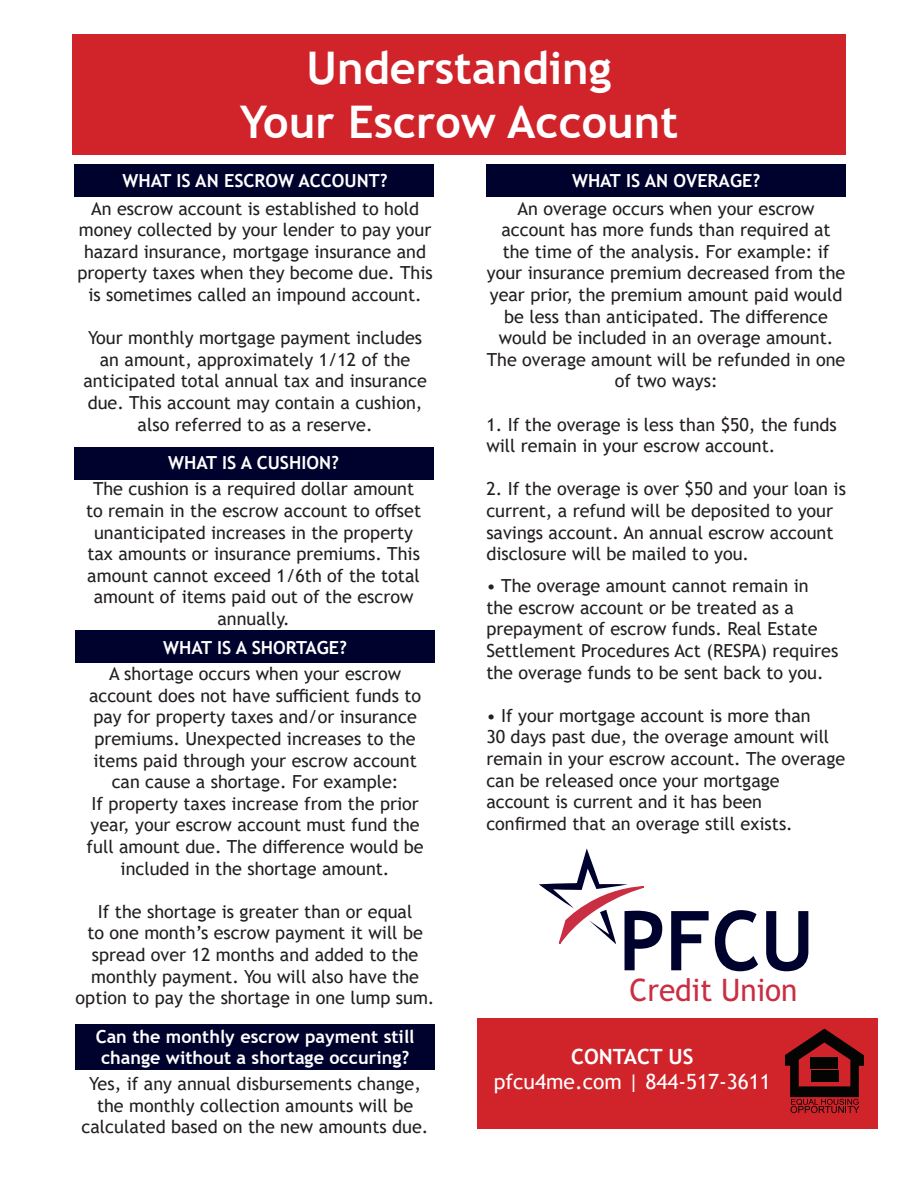
<style>
.page{position:relative;width:918px;height:1188px;background:#fff}
.page>*{position:absolute;margin:0;border:0;box-sizing:border-box;transform-origin:0 0}
.t1{font:700 82.8px "Trebuchet MS";color:#00022e;scale:.96 1}
.t2{font:700 45px "Trebuchet MS";color:#fff}
.t3{font:31.05px "Trebuchet MS";color:#ca2e42;scale:.96 1}
.t4{font:21px "Trebuchet MS";color:#fff}
.t5{font:700 21px "Trebuchet MS";color:#fff}
.t6{font:18px/21.6px "Trebuchet MS";color:#231f20;text-align:center}
.t7{font:700 18px/21.6px "Trebuchet MS";color:#fff}
</style>
<div class="page">
<div style="left:74px;top:447px;width:360px;height:33px;background:#00022e"></div>
<div style="left:74px;top:164px;width:360px;height:33px;background:#00022e"></div>
<div style="left:486px;top:164px;width:360px;height:33px;background:#00022e"></div>
<div style="left:75px;top:631px;width:360px;height:32px;background:#00022e"></div>
<div style="left:75px;top:1024px;width:360px;height:46px;background:#00022e"></div>
<div style="left:72px;top:34px;width:774px;height:121px;background:#d1232a"></div>
<div style="left:477px;top:1019px;width:401px;height:110px;background:#d1232a"></div>
<svg style="left:539px;top:848px;width:105px;height:97px"></svg>
<svg style="left:785px;top:1029px;width:79px;height:84px"></svg>
<p class="t2" style="left:307px;top:39px;width:306px">Understanding</p>
<p class="t2" style="left:240px;top:93px;width:440px">Your Escrow Account</p>
<p class="t7" style="left:123px;top:170px;width:267px">WHAT IS AN ESCROW ACCOUNT?</p>
<p class="t6" style="left:78px;top:197px;width:357px">An escrow account is established to hold money collected by your lender to pay your hazard insurance, mortgage insurance and property taxes when they become due. This is sometimes called an impound account.</p>
<p class="t6" style="left:88px;top:327px;width:336px">Your monthly mortgage payment includes</p>
<p class="t6" style="left:83px;top:349px;width:345px">an amount, approximately 1/12 of the anticipated total annual tax and insurance due. This account may contain a cushion, also referred to as a reserve.</p>
<p class="t7" style="left:168px;top:452px;width:172px">WHAT IS A CUSHION?</p>
<p class="t6" style="left:86px;top:478px;width:337px">The cushion is a required dollar amount to remain in the escrow account to offset unanticipated increases in the property tax amounts or insurance premiums. This amount cannot exceed 1/6th of the total amount of items paid out of the escrow annually.</p>
<p class="t7" style="left:163px;top:637px;width:185px">WHAT IS A SHORTAGE?</p>
<p class="t6" style="left:109px;top:663px;width:293px">A shortage occurs when your escrow</p>
<p class="t6" style="left:89px;top:685px;width:334px;text-align:left">account does not have sufficient funds to pay for property taxes and/or insurance premiums. Unexpected increases to the items paid through your escrow account</p>
<p class="t6" style="left:112px;top:771px;width:288px">can cause a shortage. For example:</p>
<p class="t6" style="left:87px;top:793px;width:338px">If property taxes increase from the prior year, your escrow account must fund the full amount due. The difference would be included in the shortage amount.</p>
<p class="t6" style="left:76px;top:901px;width:360px">If the shortage is greater than or equal<br>to one month’s escrow payment it will be spread over 12 months and added to the monthly payment. You will also have the option to pay the shortage in one lump sum.</p>
<p class="t7" style="left:96px;top:1025px;width:320px">Can the monthly escrow payment still change without a shortage occuring?</p>
<p class="t6" style="left:89px;top:1073px;width:333px">Yes, if any annual disbursements change, the monthly collection amounts will be</p>
<p class="t6" style="left:82px;top:1116px;width:348px">calculated based on the new amounts due.</p>
<p class="t7" style="left:572px;top:170px;width:190px">WHAT IS AN OVERAGE?</p>
<p class="t6" style="left:518px;top:197px;width:299px">An overage occurs when your escrow</p>
<p class="t6" style="left:487px;top:219px;width:360px">account has more funds than required at the time of the analysis. For example: if your insurance premium decreased from the year prior, the premium amount paid would be less than anticipated. The difference would be included in an overage amount.<br>The overage amount will be refunded in one of two ways:</p>
<p class="t6" style="left:486px;top:413px;width:352px;text-align:left">1. If the overage is less than $50, the funds will remain in your escrow account.</p>
<p class="t6" style="left:486px;top:478px;width:361px;text-align:left">2. If the overage is over $50 and your loan is current, a refund will be deposited to your savings account. An annual escrow account disclosure will be mailed to you.</p>
<p class="t6" style="left:486px;top:575px;width:324px">• The overage amount cannot remain in</p>
<p class="t6" style="left:486px;top:597px;width:309px">the escrow account or be treated as a</p>
<p class="t6" style="left:486px;top:618px;width:354px;text-align:left">prepayment of escrow funds. Real Estate<br>Settlement Procedures Act (RESPA) requires the overage funds to be sent back to you.</p>
<p class="t6" style="left:486px;top:705px;width:360px;text-align:left">• If your mortgage account is more than<br>30 days past due, the overage amount will remain in your escrow account. The overage can be released once your mortgage</p>
<p class="t6" style="left:486px;top:791px;width:277px">account is current and it has been</p>
<p class="t6" style="left:486px;top:813px;width:308px">confirmed that an overage still exists.</p>
<p class="t1" style="left:619px;top:889px;width:205px">PFCU</p>
<p class="t3" style="left:630px;top:971px;width:176px">Credit Union</p>
<p class="t5" style="left:571px;top:1044px;width:124px">CONTACT US</p>
<p class="t4" style="left:494px;top:1069px;width:279px">pfcu4me.com | 844-517-3611</p>
</div>
